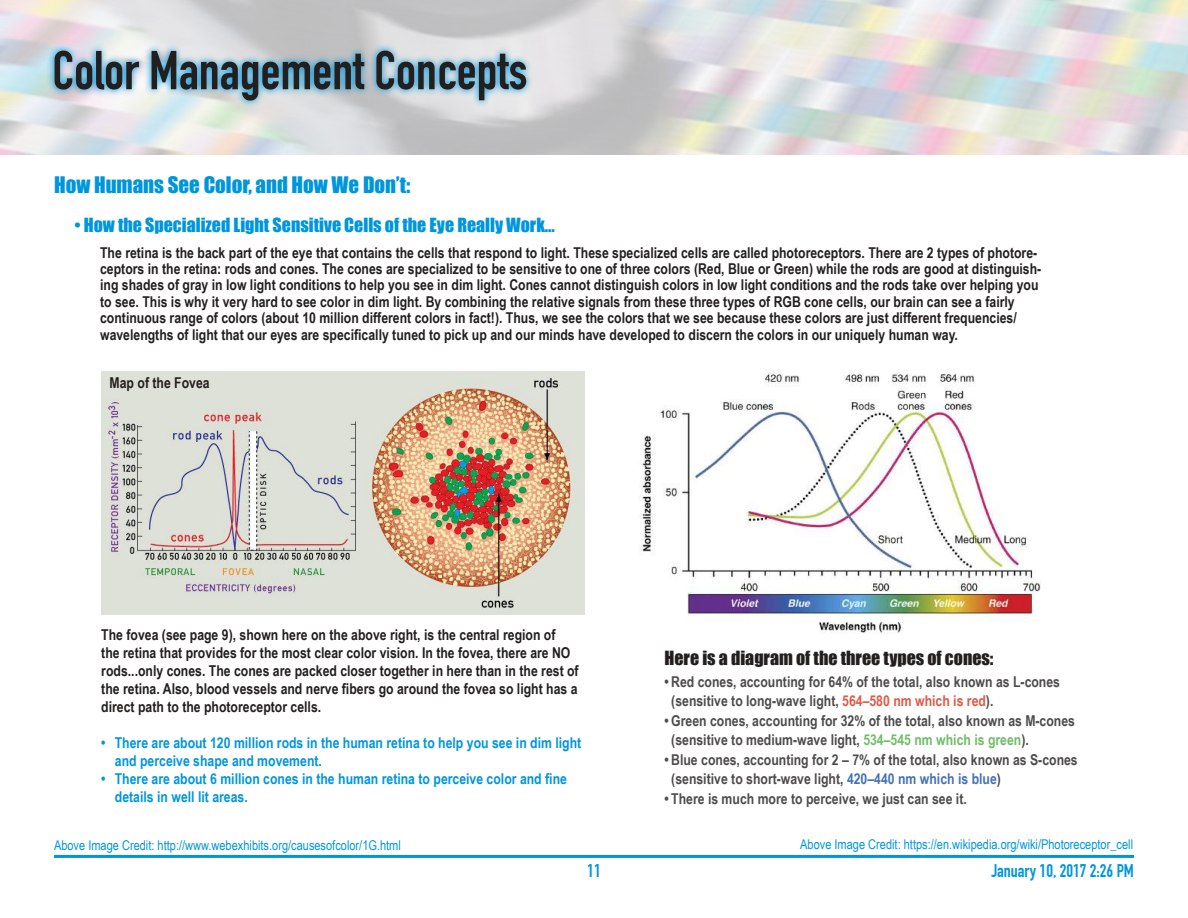
<style>
.page{position:relative;width:1188px;height:918px;background:#fff}
.page>*{position:absolute;margin:0;border:0;box-sizing:border-box;transform-origin:0 0}
.t1{font:700 53.85px "DIN Condensed";color:#241f1f}
.t2{font:20.85px "Impact";color:#0096db}
.t3{font:18px "Impact";color:#0096db}
.t4{font:18px "Impact";color:#241f1f}
.t5{font:700 18px "DIN Condensed";color:#0096db}
.t6{font:700 15px/16.5px "Arial Narrow";color:#241f1f}
.t7{font:700 15px/19.5px "Arial Narrow";color:#4e4b4c}
.t8{font:700 15px/18px "Arial Narrow";color:#0096db}
.t9{font:13.5px "Arial Narrow";color:#0096db}
.s1{color:#df5a47}
.s2{color:#71bd68}
.s3{color:#4372b8}
</style>
<div class="page">
<hr style="left:54px;top:855px;width:1080px;height:3px;background:#0096db">
<svg style="left:47px;top:43px;width:486px;height:65px;background:#a6cbdd"></svg>
<img style="left:101px;top:371px;width:484px;height:244px">
<img style="left:639px;top:370px;width:402px;height:263px">
<h1 class="t1" style="left:52px;top:39px;width:477px">Color Management Concepts</h1>
<h2 class="t2" style="left:54px;top:169px;width:358px">How Humans See Color, and How We Don’t:</h2>
<p class="t3" style="left:74px;top:211px;width:482px">• How the Specialized Light Sensitive Cells of the Eye Really Work...</p>
<p class="t6" style="left:100px;top:243px;width:943px">The retina is the back part of the eye that contains the cells that respond to light. These specialized cells are called photoreceptors. There are 2 types of photore&shy;ceptors in the retina: rods and cones. The cones are specialized to be sensitive to one of three colors (Red, Blue or Green) while the rods are good at distinguish&shy;ing shades of gray in low light conditions to help you see in dim light. Cones cannot distinguish colors in low light conditions and the rods take over helping you to see. This is why it very hard to see color in dim light. By combining the relative signals from these three types of RGB cone cells, our brain can see a fairly continuous range of colors (about 10 million different colors in fact!). Thus, we see the colors that we see because these colors are just different frequencies/ wavelengths of light that our eyes are specifically tuned to pick up and our minds have developed to discern the colors in our uniquely human way.</p>
<p class="t6" style="left:110px;top:374px;width:102px">Map of the Fovea</p>
<p class="t6" style="left:101px;top:625px;width:479px;line-height:18px">The fovea (see page 9), shown here on the above right, is the central region of<br>the retina that provides for the most clear color vision. In the fovea, there are NO rods...only cones. The cones are packed closer together in here than in the rest of the retina. Also, blood vessels and nerve fibers go around the fovea so light has a direct path to the photoreceptor cells.</p>
<p class="t8" style="left:115px;top:733px;width:468px;text-indent:-14px">• There are about 120 million rods in the human retina to help you see in dim light and perceive shape and movement.</p>
<p class="t8" style="left:115px;top:769px;width:454px;text-indent:-14px">• There are about 6 million cones in the human retina to perceive color and fine details in well lit areas.</p>
<p class="t4" style="left:664px;top:644px;width:331px">Here is a diagram of the three types of cones:</p>
<p class="t7" style="left:671px;top:671px;width:390px;text-indent:-7px">• Red cones, accounting for 64% of the total, also known as L-cones (sensitive to long-wave light, <span class="s1">564–580 nm which is red</span>).</p>
<p class="t7" style="left:671px;top:710px;width:405px;text-indent:-7px">• Green cones, accounting for 32% of the total, also known as M-cones (sensitive to medium-wave light, <span class="s2">534–545 nm which is green</span>).</p>
<p class="t7" style="left:671px;top:749px;width:408px;text-indent:-7px">• Blue cones, accounting for 2 – 7% of the total, also known as S-cones (sensitive to short-wave light, <span class="s3">420–440 nm which is blue</span>)</p>
<p class="t7" style="left:664px;top:788px;width:304px">• There is much more to perceive, we just can see it.</p>
<p class="t9" style="left:54px;top:835px;width:348px">Above Image Credit: http://www.webexhibits.org/causesofcolor/1G.html</p>
<p class="t9" style="left:800px;top:834px;width:334px">Above Image Credit: https://en.wikipedia.org/wiki/Photoreceptor_cell</p>
<p class="t5" style="left:587px;top:860px;width:15px">11</p>
<p class="t5" style="left:991px;top:860px;width:144px">January 10, 2017 2:26 PM</p>
</div>
